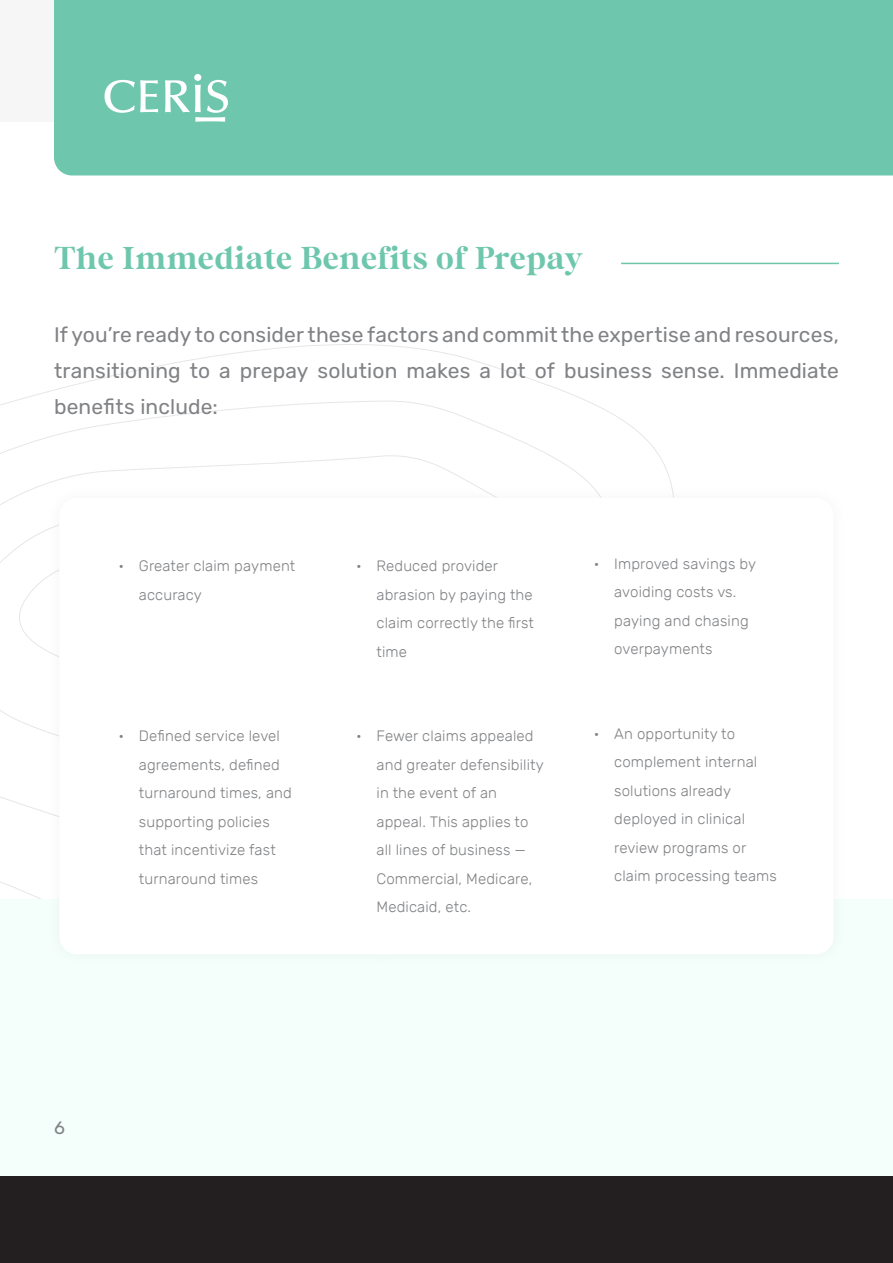
<style>
.page{position:relative;width:893px;height:1263px;background:#fff}
.page>*{position:absolute;margin:0;border:0;box-sizing:border-box;transform-origin:0 0}
.Body_Header{font:700 31.5px "Bastia";letter-spacing:.01em;color:#6ec7ad}
.Headline_17_20_Left{font:21px/36px "Rubik";letter-spacing:.005em;color:#808285;text-align:justify}
.Headline_17_20_Left-2{font:18px "Rubik";color:#808285}
.t1{font:300 15px/28.5px "Rubik";letter-spacing:.01em;color:#808285}
</style>
<div class="page">
<svg style="left:0;top:344px;width:671px;height:555px"></svg>
<div style="left:0;top:899px;width:893px;height:291px;background:#f4fffc"></div>
<div style="left:44px;top:482px;width:805px;height:487px;background:#fff"></div>
<div style="left:0;top:1177px;width:893px;height:86px;background:#231f20"></div>
<div style="left:0;top:0;width:893px;height:121px;background:#f6f6f6"></div>
<hr style="left:621px;top:263px;width:218px;height:1px;background:#6ec7ad">
<div style="left:54px;top:0;width:839px;height:175px;background:#6ec7ad"></div>
<svg style="left:105px;top:80px;width:53px;height:33px"></svg>
<div style="left:194px;top:74px;width:7px;height:7px;background:#fff;border-radius:50%"></div>
<svg style="left:165px;top:80px;width:63px;height:42px"></svg>
<p class="Body_Header" style="left:54px;top:237px;width:530px">The Immediate Benefits of Prepay</p>
<p class="Headline_17_20_Left" style="left:54px;top:317px;width:786px">If you’re ready to consider these factors and commit the expertise and resources, transitioning to a prepay solution makes a lot of business sense. Immediate benefits include:</p>
<p class="t1" style="left:139px;top:552px;width:158px;text-indent:-20px">• Greater claim payment accuracy</p>
<p class="t1" style="left:614px;top:550px;width:143px;text-indent:-20px">• Improved savings by avoiding costs vs. paying and chasing overpayments</p>
<p class="t1" style="left:377px;top:552px;width:159px;text-indent:-20px">• Reduced provider abrasion by paying the claim correctly the first time</p>
<p class="t1" style="left:139px;top:722px;width:155px;text-indent:-20px">• Defined service level agreements, defined turnaround times, and supporting policies that incentivize fast turnaround times</p>
<p class="t1" style="left:377px;top:722px;width:169px;text-indent:-20px">• Fewer claims appealed and greater defensibility in the event of an appeal. This applies to all lines of business —<br>Commercial, Medicare,<br>Medicaid, etc.</p>
<p class="t1" style="left:614px;top:720px;width:164px;text-indent:-20px">• An opportunity to complement internal solutions already deployed in clinical review programs or claim processing teams</p>
<p class="Headline_17_20_Left-2" style="left:54px;top:1118px;width:12px">6</p>
</div>
